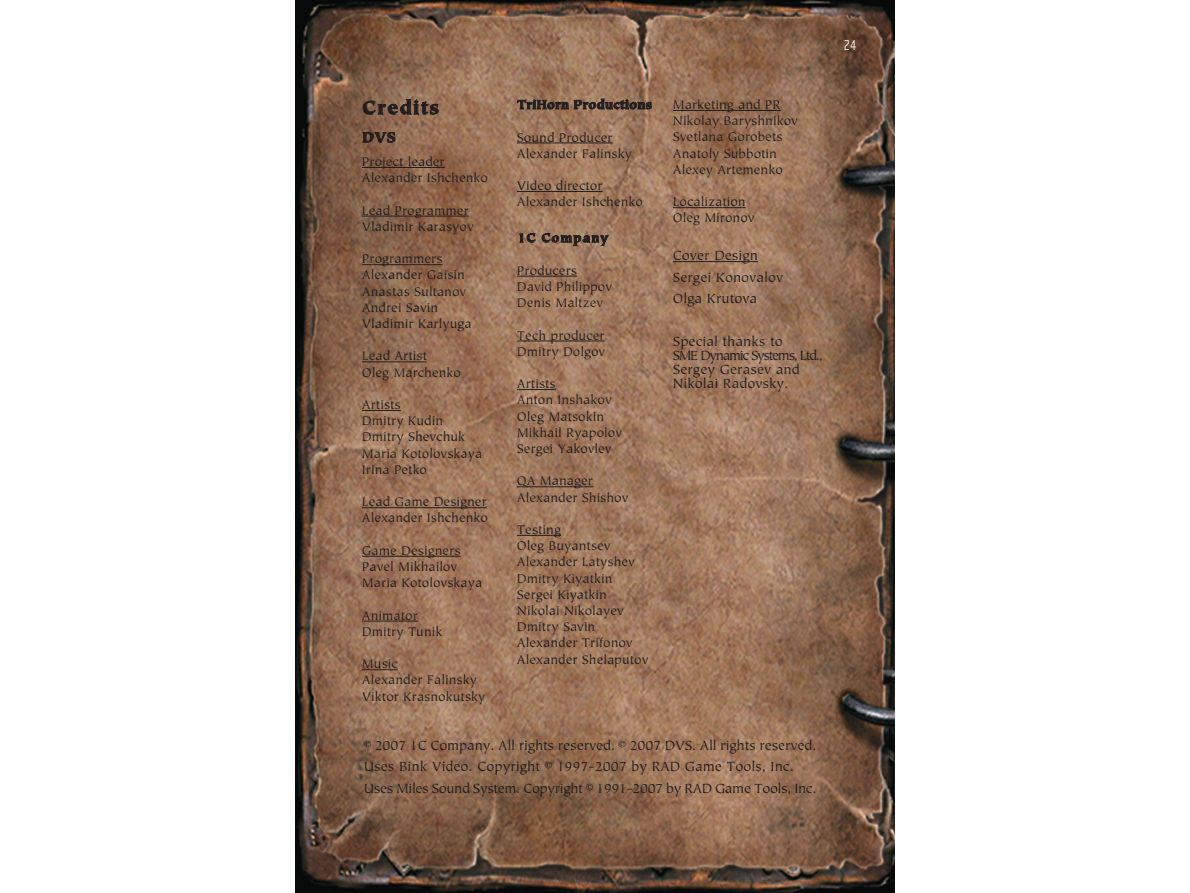
<style>
.page{position:relative;width:1190px;height:893px;background:#fff}
.page>*{position:absolute;margin:0;border:0;box-sizing:border-box;transform-origin:0 0}
.t1{font:21px "Tiepolo CZ Black";letter-spacing:.055em;color:#231f20}
.t2{font:15.75px "Tiepolo CZ Black";color:#231f20}
.t3{font:14.88px/21.5px "Tiepolo CZ Book";color:#231f20}
.t4{font:14px/16.3px "Tiepolo CZ Book";color:#231f20}
.t5{font:14px "Tiepolo CZ Black";color:#231f20}
.t6{font:14px "Tiepolo CZ Black";letter-spacing:.06em;color:#231f20}
.t7{font:14px "Teuton Mager CE";color:#fff;scale:.85 1}
</style>
<div class="page">
<img style="left:296px;top:0;width:598px;height:892px">
<hr style="left:362px;top:167px;width:83px;height:1px;background:#231f20">
<hr style="left:362px;top:216px;width:107px;height:1px;background:#231f20">
<hr style="left:362px;top:264px;width:81px;height:1px;background:#231f20">
<hr style="left:362px;top:361px;width:65px;height:1px;background:#231f20">
<hr style="left:362px;top:410px;width:39px;height:1px;background:#231f20">
<hr style="left:362px;top:507px;width:125px;height:1px;background:#231f20">
<hr style="left:362px;top:556px;width:99px;height:1px;background:#231f20">
<hr style="left:362px;top:620px;width:56px;height:1px;background:#231f20">
<hr style="left:362px;top:669px;width:36px;height:1px;background:#231f20">
<hr style="left:517px;top:142px;width:96px;height:1px;background:#231f20">
<hr style="left:517px;top:191px;width:86px;height:1px;background:#231f20">
<hr style="left:517px;top:276px;width:60px;height:1px;background:#231f20">
<hr style="left:517px;top:340px;width:88px;height:1px;background:#231f20">
<hr style="left:517px;top:389px;width:39px;height:1px;background:#231f20">
<hr style="left:517px;top:486px;width:76px;height:1px;background:#231f20">
<hr style="left:517px;top:535px;width:44px;height:1px;background:#231f20">
<hr style="left:673px;top:110px;width:108px;height:1px;background:#231f20">
<hr style="left:673px;top:207px;width:73px;height:1px;background:#231f20">
<hr style="left:673px;top:261px;width:85px;height:1px;background:#231f20">
<h1 class="t1" style="left:362px;top:99px;width:78px">Credits</h1>
<p class="t2" style="left:362px;top:131px;width:35px">DVS</p>
<p class="t4" style="left:362px;top:154px;width:128px">Project leader<br>Alexander Ishchenko</p>
<p class="t4" style="left:362px;top:203px;width:113px">Lead Programmer<br>Vladimir Karasyov</p>
<p class="t4" style="left:362px;top:252px;width:111px">Programmers<br>Alexander Gaisin<br>Anastas Sultanov<br>Andrei Savin<br>Vladimir Karlyuga</p>
<p class="t4" style="left:362px;top:349px;width:101px">Lead Artist<br>Oleg Marchenko</p>
<p class="t4" style="left:362px;top:397px;width:122px">Artists<br>Dmitry Kudin<br>Dmitry Shevchuk<br>Maria Kotolovskaya<br>Irina Petko</p>
<p class="t4" style="left:362px;top:494px;width:128px">Lead Game Designer<br>Alexander Ishchenko</p>
<p class="t4" style="left:362px;top:543px;width:122px">Game Designers<br>Pavel Mikhailov<br>Maria Kotolovskaya</p>
<p class="t4" style="left:362px;top:608px;width:82px">Animator<br>Dmitry Tunik</p>
<p class="t4" style="left:362px;top:656px;width:125px">Music<br>Alexander Falinsky<br>Viktor Krasnokutsky</p>
<p class="t5" style="left:517px;top:99px;width:136px">TriHorn Productions</p>
<p class="t4" style="left:517px;top:130px;width:116px">Sound Producer<br>Alexander Falinsky</p>
<p class="t4" style="left:517px;top:179px;width:128px">Video director<br>Alexander Ishchenko</p>
<p class="t6" style="left:517px;top:232px;width:93px">1C Company</p>
<p class="t4" style="left:517px;top:263px;width:97px">Producers<br>David Philippov<br>Denis Maltzev</p>
<p class="t4" style="left:517px;top:328px;width:90px">Tech producer<br>Dmitry Dolgov</p>
<p class="t4" style="left:517px;top:376px;width:107px">Artists<br>Anton Inshakov<br>Oleg Matsokin<br>Mikhail Ryapolov<br>Sergei Yakovlev</p>
<p class="t4" style="left:517px;top:474px;width:113px">QA Manager<br>Alexander Shishov</p>
<p class="t4" style="left:517px;top:522px;width:133px">Testing<br>Oleg Buyantsev<br>Alexander Latyshev<br>Dmitry Kiyatkin<br>Sergei Kiyatkin<br>Nikolai Nikolayev<br>Dmitry Savin<br>Alexander Trifonov<br>Alexander Shelaputov</p>
<p class="t4" style="left:673px;top:98px;width:127px">Marketing and PR<br>Nikolay Baryshnikov<br>Svetlana Gorobets<br>Anatoly Subbotin<br>Alexey Artemenko</p>
<p class="t4" style="left:673px;top:195px;width:83px">Localization<br>Oleg Mironov</p>
<p class="t3" style="left:673px;top:246px;width:112px">Cover Design<br>Sergei Konovalov<br>Olga Krutova</p>
<p class="t3" style="left:673px;top:335px;width:152px;line-height:14px">Special thanks to<br>SME Dynamic Systems, Ltd.,<br>Sergey Gerasev and<br>Nikolai Radovsky.</p>
<p class="t3" style="left:364px;top:735px;width:454px">© 2007 1C Company. All rights reserved. © 2007 DVS. All rights reserved.<br>Uses Bink Video. Copyright © 1997-2007 by RAD Game Tools, Inc.<br>Uses Miles Sound System. Copyright © 1991-2007 by RAD Game Tools, Inc.</p>
<p class="t7" style="left:844px;top:41px;width:16px">24</p>
</div>
